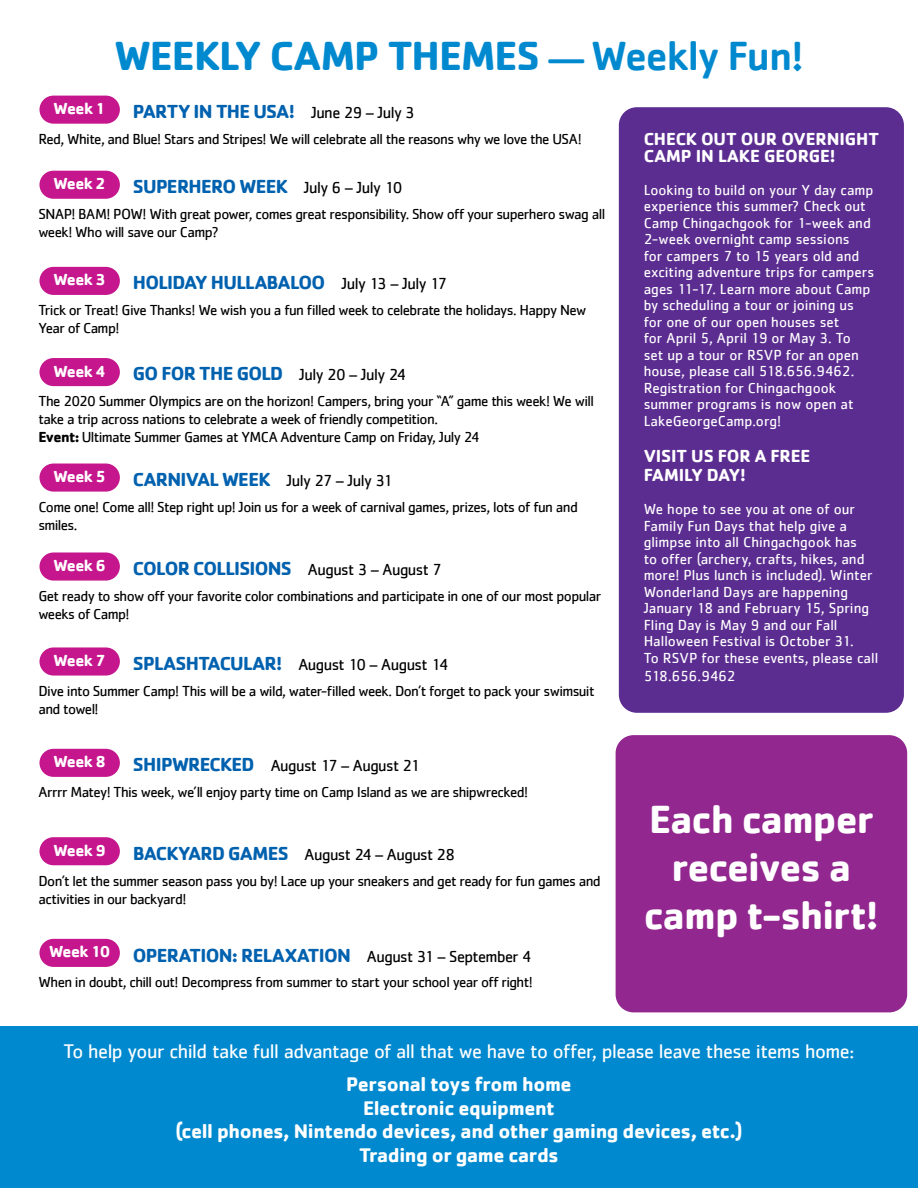
<style>
.page{position:relative;width:918px;height:1188px;background:#fff}
.page>*{position:absolute;margin:0;border:0;box-sizing:border-box;transform-origin:0 0}
.t1{font:700 42px "Cachet";letter-spacing:-.025em;color:#0089cf}
.t2{font:700 40.5px/48px "Cachet";letter-spacing:-.025em;color:#fff;text-align:center}
.t3{font:700 20.4px/23.7px "Cachet";letter-spacing:-.02em;color:#fff;text-align:center}
.t4{font:20.4px "Cachet";letter-spacing:-.025em;color:#fff}
.t5{font:700 19.5px "Cachet";letter-spacing:-.035em;color:#0061af}
.t6{font:700 18px/16.5px "Cachet";letter-spacing:-.015em;color:#fff}
.t7{font:16.5px "Cachet";letter-spacing:-.035em;color:#000}
.t8{font:700 16.5px "Cachet";letter-spacing:-.03em;color:#fff}
.t9{font:15px/18px "Cachet";letter-spacing:-.04em;color:#000}
.t10{font:15px/16.5px "Cachet";color:#fff}
.t11{font:15px "Cachet";letter-spacing:-.03em;color:#fff}
.s1{font-weight:500;font-size:36px}
.s2{font-weight:500}
.s3{font-weight:400;font-size:16.5px;color:#000}
.s4{font-weight:700;font-size:19.5px;color:#0061af}
.s5{font-weight:700}
</style>
<div class="page">
<div style="left:616px;top:735px;width:291px;height:277px;background:#92278f;border-radius:18px"></div>
<div style="left:0;top:1027px;width:918px;height:161px;background:#0089cf"></div>
<div style="left:39px;top:96px;width:81px;height:28px;background:#c6168d;border-radius:14px"></div>
<div style="left:39px;top:171px;width:81px;height:28px;background:#c6168d;border-radius:14px"></div>
<div style="left:39px;top:267px;width:81px;height:28px;background:#c6168d;border-radius:14px"></div>
<div style="left:39px;top:358px;width:81px;height:28px;background:#c6168d;border-radius:14px"></div>
<div style="left:39px;top:464px;width:81px;height:28px;background:#c6168d;border-radius:14px"></div>
<div style="left:39px;top:552px;width:81px;height:29px;background:#c6168d;border-radius:14px"></div>
<div style="left:39px;top:647px;width:81px;height:29px;background:#c6168d;border-radius:14px"></div>
<div style="left:39px;top:749px;width:81px;height:28px;background:#c6168d;border-radius:14px"></div>
<div style="left:39px;top:837px;width:81px;height:28px;background:#c6168d;border-radius:14px"></div>
<div style="left:39px;top:939px;width:81px;height:28px;background:#c6168d;border-radius:14px"></div>
<div style="left:619px;top:107px;width:285px;height:606px;background:#5c2d91;border-radius:18px"></div>
<h1 class="t1" style="left:114px;top:28px;width:691px">WEEKLY CAMP THEMES <span class="s1">—</span> <span class="s2">Weekly Fun!</span></h1>
<p class="t8" style="left:54px;top:98px;width:54px">Week 1</p>
<h3 class="t5" style="left:133px;top:99px;width:284px">PARTY IN THE USA! <span class="s3">June 29 – July 3</span></h3>
<p class="t9" style="left:38px;top:130px;width:545px">Red, White, and Blue! Stars and Stripes! We will celebrate all the reasons why we love the USA!</p>
<p class="t6" style="left:49px;top:183px;width:58px">Week 1</p>
<p class="t6" style="left:49px;top:108px;width:58px">Week 1</p>
<p class="t8" style="left:53px;top:173px;width:54px">Week 2</p>
<h3 class="t5" style="left:133px;top:174px;width:271px">SUPERHERO WEEK <span class="s3">July 6 – July 10</span></h3>
<p class="t9" style="left:38px;top:205px;width:568px">SNAP! BAM! POW! With great power, comes great responsibility. Show off your superhero swag all week! Who will save our Camp?</p>
<p class="t8" style="left:53px;top:269px;width:54px">Week 3</p>
<h3 class="t5" style="left:133px;top:270px;width:316px">HOLIDAY HULLABALOO <span class="s3">July 13 – July 17</span></h3>
<p class="t9" style="left:38px;top:301px;width:550px">Trick or Treat! Give Thanks! We wish you a fun filled week to celebrate the holidays. Happy New<br>Year of Camp!</p>
<p class="t6" style="left:49px;top:370px;width:58px">Week 1</p>
<p class="t6" style="left:49px;top:279px;width:58px">Week 1</p>
<p class="t8" style="left:53px;top:360px;width:54px">Week 4</p>
<p class="t7" style="left:133px;top:365px;width:275px"><span class="s4">GO FOR THE GOLD</span> July 20 – July 24</p>
<p class="t9" style="left:38px;top:392px;width:557px">The 2020 Summer Olympics are on the horizon! Campers, bring your “A” game this week! We will take a trip across nations to celebrate a week of friendly competition.<br><span class="s5">Event:</span> Ultimate Summer Games at YMCA Adventure Camp on Friday, July 24</p>
<p class="t6" style="left:49px;top:475px;width:58px">Week 1</p>
<p class="t8" style="left:53px;top:466px;width:54px">Week 5</p>
<p class="t7" style="left:133px;top:471px;width:261px"><span class="s4">CARNIVAL WEEK</span> July 27 – July 31</p>
<p class="t9" style="left:38px;top:498px;width:541px">Come one! Come all! Step right up! Join us for a week of carnival games, prizes, lots of fun and smiles.</p>
<p class="t6" style="left:49px;top:564px;width:58px">Week 1</p>
<p class="t8" style="left:53px;top:555px;width:54px">Week 6</p>
<h3 class="t5" style="left:133px;top:556px;width:311px">COLOR COLLISIONS <span class="s3">August 3 – August 7</span></h3>
<p class="t9" style="left:38px;top:587px;width:564px">Get ready to show off your favorite color combinations and participate in one of our most popular weeks of Camp!</p>
<p class="t8" style="left:53px;top:650px;width:54px">Week 7</p>
<p class="t7" style="left:133px;top:655px;width:317px"><span class="s4">SPLASHTACULAR!</span> August 10 – August 14</p>
<p class="t9" style="left:38px;top:682px;width:558px">Dive into Summer Camp! This will be a wild, water-filled week. Don’t forget to pack your swimsuit and towel!</p>
<p class="t6" style="left:49px;top:659px;width:58px">Week 1</p>
<p class="t8" style="left:53px;top:751px;width:54px">Week 8</p>
<p class="t7" style="left:133px;top:756px;width:289px"><span class="s4">SHIPWRECKED</span> August 17 – August 21</p>
<p class="t9" style="left:38px;top:783px;width:491px">Arrrr Matey! This week, we’ll enjoy party time on Camp Island as we are shipwrecked!</p>
<p class="t6" style="left:49px;top:761px;width:58px">Week 1</p>
<p class="t8" style="left:53px;top:839px;width:54px">Week 9</p>
<p class="t7" style="left:133px;top:844px;width:324px"><span class="s4">BACKYARD GAMES</span> August 24 – August 28</p>
<p class="t9" style="left:38px;top:871px;width:564px">Don’t let the summer season pass you by! Lace up your sneakers and get ready for fun games and activities in our backyard!</p>
<p class="t6" style="left:49px;top:849px;width:58px">Week 1</p>
<h3 class="t5" style="left:49px;top:943px;width:484px"><sup>Week</sup> <sup>10</sup> OPERATION: RELAXATION <span class="s3">August 31 – September 4</span></h3>
<p class="t9" style="left:38px;top:973px;width:496px">When in doubt, chill out! Decompress from summer to start your school year off right!</p>
<p class="t6" style="left:49px;top:951px;width:58px">Week 1</p>
<p class="t6" style="left:644px;top:130px;width:237px">CHECK OUT OUR OVERNIGHT<br>CAMP IN LAKE GEORGE!</p>
<p class="t10" style="left:644px;top:181px;width:232px">Looking to build on your Y day camp experience this summer? Check out<br>Camp Chingachgook for 1-week and<br>2-week overnight camp sessions<br>for campers 7 to 15 years old and exciting adventure trips for campers ages 11-17. Learn more about Camp by scheduling a tour or joining us for one of our open houses set<br>for April 5, April 19 or May 3. To<br>set up a tour or RSVP for an open house, please call 518.656.9462.<br>Registration for Chingachgook summer programs is now open at<br>LakeGeorgeCamp.org!</p>
<p class="t6" style="left:644px;top:445px;width:168px;line-height:19.5px">VISIT US FOR A FREE<br>FAMILY DAY!</p>
<p class="t10" style="left:644px;top:501px;width:236px">We hope to see you at one of our Family Fun Days that help give a glimpse into all Chingachgook has<br>to offer (archery, crafts, hikes, and more! Plus lunch is included). Winter Wonderland Days are happening January 18 and February 15, Spring Fling Day is May 9 and our Fall Halloween Festival is October 31.<br>To RSVP for these events, please call</p>
<p class="t11" style="left:644px;top:667px;width:94px">518.656.9462</p>
<h2 class="t2" style="left:644px;top:794px;width:236px">Each camper receives a camp t-shirt!</h2>
<h3 class="t4" style="left:63px;top:1039px;width:793px">To help your child take full advantage of all that we have to offer, please leave these items home:</h3>
<h3 class="t3" style="left:175px;top:1071px;width:569px">Personal toys from home<br>Electronic equipment<br>(cell phones, Nintendo devices, and other gaming devices, etc.)<br>Trading or game cards</h3>
</div>
